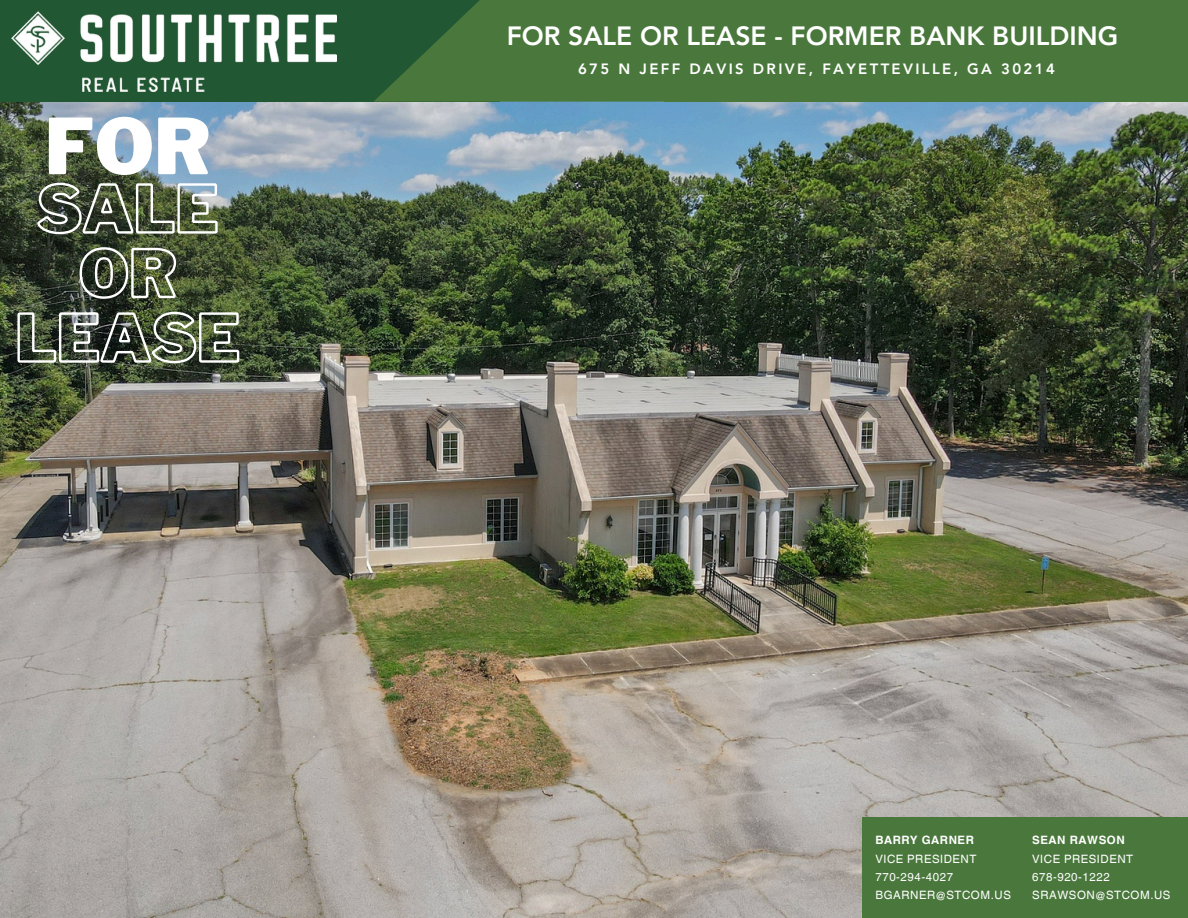
<style>
.page{position:relative;width:1188px;height:918px;background:#fff}
.page>*{position:absolute;margin:0;border:0;box-sizing:border-box;transform-origin:0 0}
.t1{font:900 76.5px "Libre Franklin";color:#fff}
.t2{font:800 26.4px "Avenir LT Pro";color:#fff}
.t3{font:800 14.85px "Avenir LT Pro";letter-spacing:.16em;color:#fff}
.t4{font:11.55px/18.3px "Helvetica World";letter-spacing:.045em;color:#fff}
.t5{font:700 11.55px "Helvetica World";letter-spacing:.045em;color:#fff}
</style>
<div class="page">
<img style="left:0;top:102px;width:1188px;height:816px">
<div style="left:0;top:0;width:500px;height:102px;background:#215732"></div>
<svg style="left:374px;top:0;width:290px;height:102px;fill:#4a783c"></svg>
<div style="left:664px;top:0;width:524px;height:102px;background:#4a783c"></div>
<img style="left:12px;top:11px;width:325px;height:80px">
<div style="left:863px;top:817px;width:325px;height:101px;background:#4a783c"></div>
<svg style="left:36px;top:181px;width:183px;height:55px;background:#6b7563"></svg>
<svg style="left:78px;top:246px;width:100px;height:54px;background:#646c59"></svg>
<svg style="left:16px;top:310px;width:225px;height:55px;background:#616a5a"></svg>
<h1 class="t1" style="left:45px;top:100px;width:167px">FOR</h1>
<h2 class="t2" style="left:507px;top:25px;width:613px">FOR SALE OR LEASE - FORMER BANK BUILDING</h2>
<p class="t3" style="left:578px;top:63px;width:478px">675 N JEFF DAVIS DRIVE, FAYETTEVILLE, GA 30214</p>
<p class="t5" style="left:875px;top:831px;width:100px">BARRY GARNER</p>
<p class="t4" style="left:875px;top:849px;width:137px">VICE PRESIDENT<br>770-294-4027<br>BGARNER@STCOM.US</p>
<p class="t5" style="left:1032px;top:831px;width:94px">SEAN RAWSON</p>
<p class="t4" style="left:1032px;top:849px;width:140px">VICE PRESIDENT<br>678-920-1222<br>SRAWSON@STCOM.US</p>
</div>
